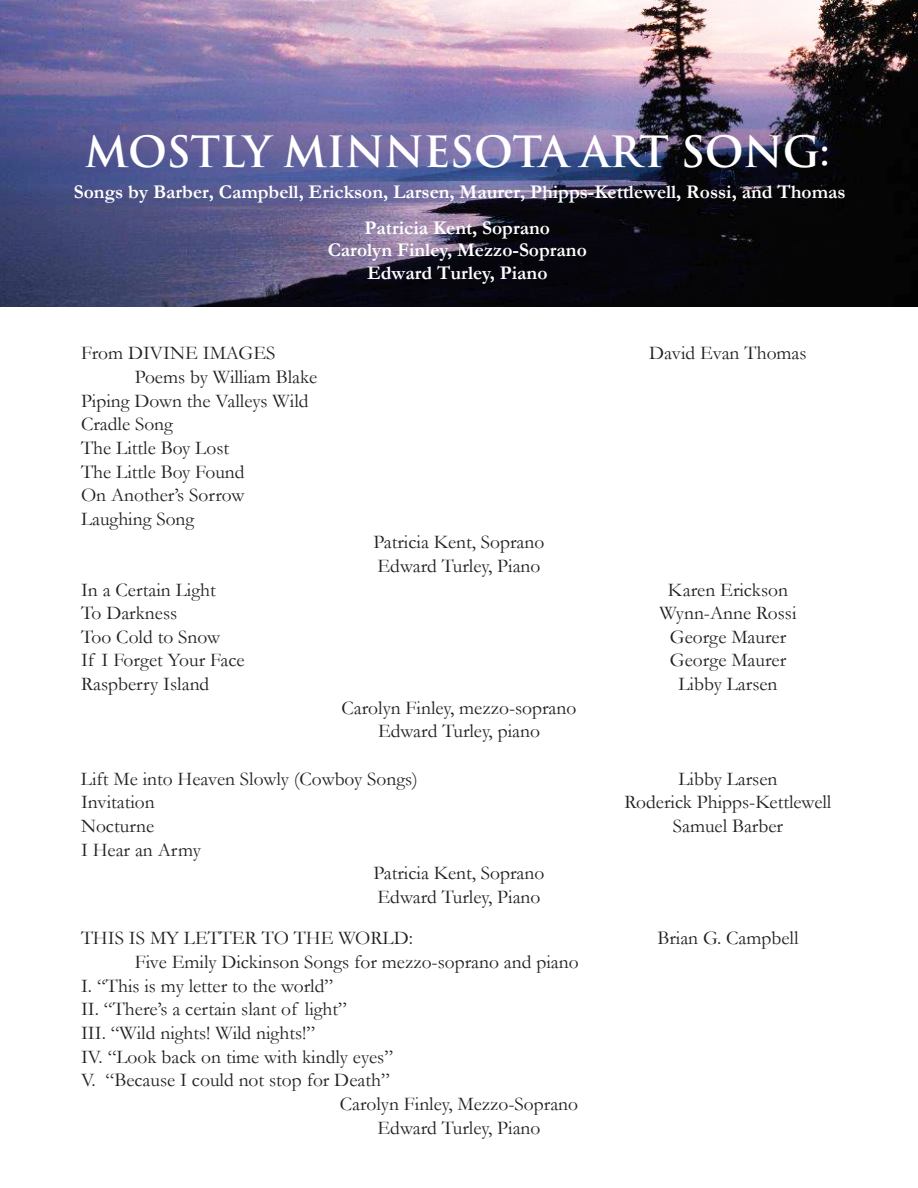
<style>
.page{position:relative;width:918px;height:1188px;background:#fff}
.page>*{position:absolute;margin:0;border:0;box-sizing:border-box;transform-origin:0 0}
.t1{font:700 42px "Trajan Pro";letter-spacing:-.01em;color:#fff}
.t2{font:19.5px/23.7px "Garamond";color:#231f20}
.t3{font:700 19.5px/36px "Garamond";color:#fff;text-align:center}
</style>
<div class="page">
<img style="left:0;top:0;width:918px;height:306px">
<h1 class="t1" style="left:85px;top:125px;width:747px">MOSTLY MINNESOTA ART SONG:</h1>
<p class="t3" style="left:74px;top:173px;width:773px">Songs by Barber, Campbell, Erickson, Larsen, Maurer, Phipps-Kettlewell, Rossi, and Thomas<br>Patricia Kent, Soprano</p>
<p class="t3" style="left:328px;top:238px;width:261px;line-height:22.5px">Carolyn Finley, Mezzo-Soprano<br>Edward Turley, Piano</p>
<p class="t2" style="left:81px;top:341px;width:196px">From DIVINE IMAGES</p>
<p class="t2" style="left:649px;top:341px;width:159px">David Evan Thomas</p>
<p class="t2" style="left:81px;top:365px;width:238px;text-indent:54px">Poems by William Blake<br>Piping Down the Valleys Wild<br>Cradle Song<br>The Little Boy Lost<br>The Little Boy Found<br>On Another’s Sorrow<br>Laughing Song</p>
<p class="t2" style="left:374px;top:530px;width:172px">Patricia Kent, Soprano<br>Edward Turley, Piano</p>
<p class="t2" style="left:81px;top:577px;width:136px">In a Certain Light</p>
<p class="t2" style="left:668px;top:577px;width:122px">Karen Erickson</p>
<p class="t2" style="left:81px;top:601px;width:98px">To Darkness</p>
<p class="t2" style="left:659px;top:601px;width:139px">Wynn-Anne Rossi</p>
<p class="t2" style="left:81px;top:625px;width:141px">Too Cold to Snow</p>
<p class="t2" style="left:670px;top:625px;width:118px">George Maurer</p>
<p class="t2" style="left:81px;top:648px;width:165px">If I Forget Your Face</p>
<p class="t2" style="left:670px;top:648px;width:118px">George Maurer</p>
<p class="t2" style="left:81px;top:672px;width:130px">Raspberry Island</p>
<p class="t2" style="left:678px;top:672px;width:101px">Libby Larsen</p>
<p class="t2" style="left:342px;top:696px;width:236px;text-align:center">Carolyn Finley, mezzo-soprano<br>Edward Turley, piano</p>
<p class="t2" style="left:81px;top:766px;width:338px">Lift Me into Heaven Slowly (Cowboy Songs)</p>
<p class="t2" style="left:678px;top:766px;width:101px">Libby Larsen</p>
<p class="t2" style="left:81px;top:790px;width:75px">Invitation</p>
<p class="t2" style="left:625px;top:790px;width:208px">Roderick Phipps-Kettlewell</p>
<p class="t2" style="left:81px;top:814px;width:75px">Nocturne</p>
<p class="t2" style="left:673px;top:814px;width:112px">Samuel Barber</p>
<p class="t2" style="left:81px;top:837px;width:122px">I Hear an Army</p>
<p class="t2" style="left:374px;top:861px;width:172px">Patricia Kent, Soprano<br>Edward Turley, Piano</p>
<p class="t2" style="left:81px;top:926px;width:334px">THIS IS MY LETTER TO THE WORLD:</p>
<p class="t2" style="left:657px;top:926px;width:143px">Brian G. Campbell</p>
<p class="t2" style="left:135px;top:950px;width:445px">Five Emily Dickinson Songs for mezzo-soprano and piano</p>
<p class="t2" style="left:81px;top:974px;width:254px">I. “This is my letter to the world”</p>
<p class="t2" style="left:81px;top:997px;width:267px">II. “There’s a certain slant of light”</p>
<p class="t2" style="left:81px;top:1021px;width:236px">III. “Wild nights! Wild nights!”</p>
<p class="t2" style="left:81px;top:1044px;width:314px">IV. “Look back on time with kindly eyes”</p>
<p class="t2" style="left:81px;top:1068px;width:310px">V. “Because I could not stop for Death”</p>
<p class="t2" style="left:340px;top:1092px;width:240px">Carolyn Finley, Mezzo-Soprano</p>
<p class="t2" style="left:377px;top:1115px;width:165px">Edward Turley, Piano</p>
</div>
